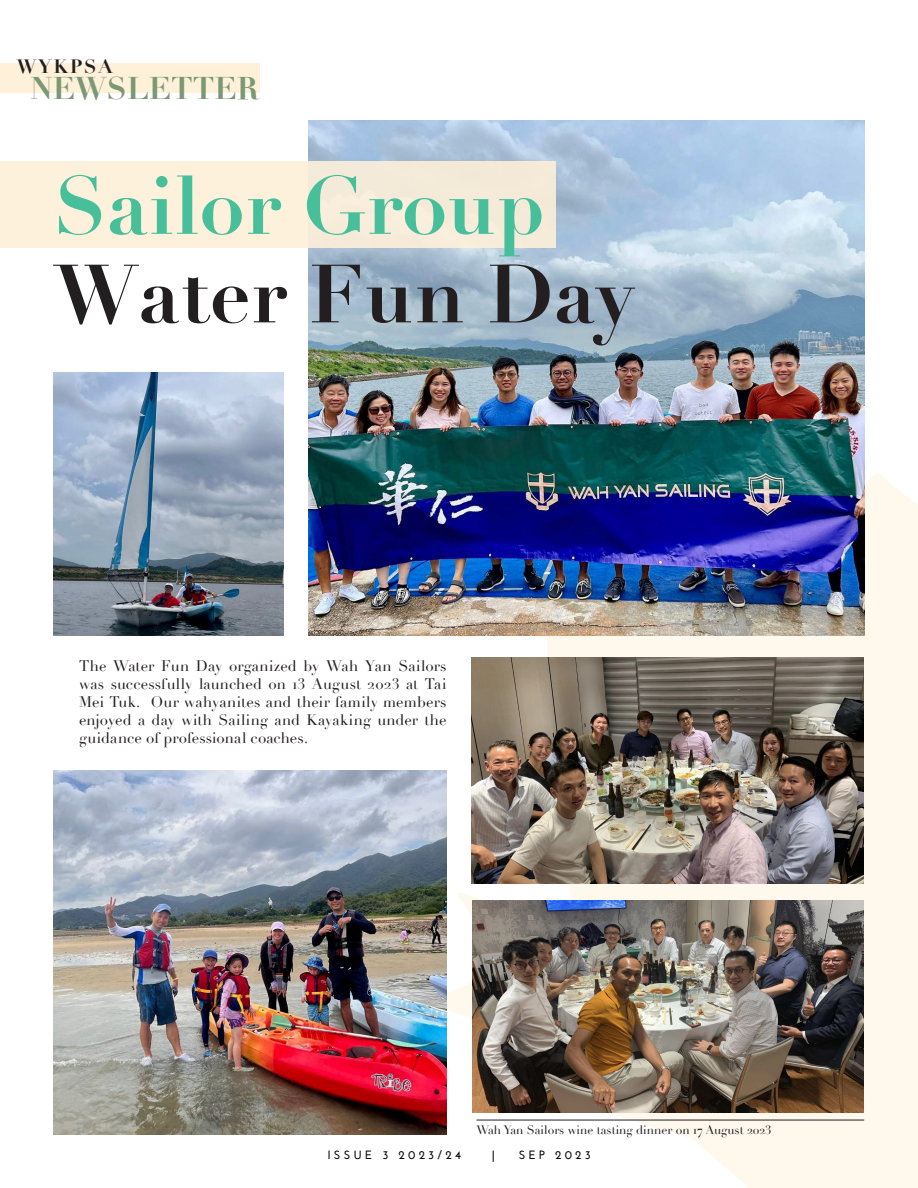
<style>
.page{position:relative;width:918px;height:1188px;background:#fff}
.page>*{position:absolute;margin:0;border:0;box-sizing:border-box;transform-origin:0 0}
.t1{font:700 81px/88.5px "Didot";color:#48bf9b}
.t2{font:700 30.75px "Didot";color:#7b9875}
.t3{font:700 18.9px "Didot";letter-spacing:.1em;color:#231f20}
.t4{font:15px/18px "Didot";letter-spacing:.01em;color:#231f20;text-align:justify}
.t5{font:12px "Didot";color:#231f20}
.t6{font:700 12px "Josefin Sans";letter-spacing:.27em;color:#000001}
.s1{color:#231f20}
</style>
<div class="page">
<div style="left:0;top:64px;width:260px;height:29px;background:#fef0d9"></div>
<img style="left:428px;top:472px;width:490px;height:716px">
<img style="left:309px;top:120px;width:555px;height:515px">
<div style="left:0;top:162px;width:555px;height:86px;background:#fef0d9"></div>
<img style="left:54px;top:373px;width:230px;height:262px">
<img style="left:54px;top:770px;width:393px;height:364px">
<img style="left:473px;top:900px;width:391px;height:212px">
<img style="left:471px;top:657px;width:393px;height:227px">
<hr style="left:476px;top:1120px;width:388px;height:1px;background:#231f20">
<p class="t3" style="left:17px;top:54px;width:97px">WYKPSA</p>
<p class="t2" style="left:30px;top:69px;width:230px">NEWSLETTER</p>
<p class="t1" style="left:54px;top:162px;width:582px">Sailor Group<br><span class="s1">Water Fun Day</span></p>
<p class="t4" style="left:79px;top:658px;width:369px">The Water Fun Day organized by Wah Yan Sailors was successfully launched on 13 August 2023 at Tai Mei Tuk. Our wahyanites and their family members enjoyed a day with Sailing and Kayaking under the guidance of professional coaches.</p>
<p class="t5" style="left:476px;top:1122px;width:297px">Wah Yan Sailors wine tasting dinner on 17 August 2023</p>
<p class="t6" style="left:327px;top:1148px;width:135px">ISSUE 3 2023/24</p>
<p class="t6" style="left:492px;top:1148px;width:5px">|</p>
<p class="t6" style="left:519px;top:1148px;width:74px">SEP 2023</p>
</div>
